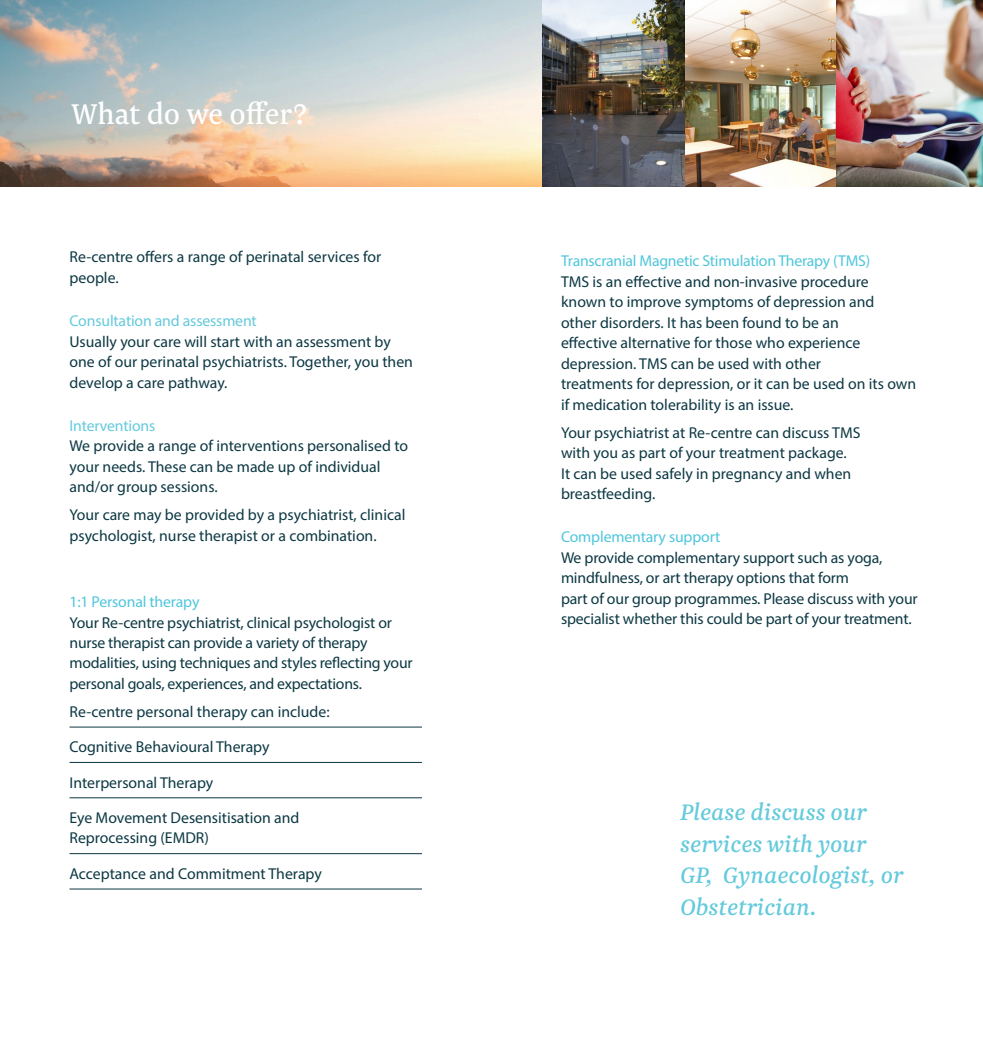
<style>
.page{position:relative;width:983px;height:1042px;background:#fff}
.page>*{position:absolute;margin:0;border:0;box-sizing:border-box;transform-origin:0 0}
.t1{font:33.43px "Newzald";letter-spacing:.005em;color:#fff}
.t2{font:italic 26.25px/31.5px "Newzald";letter-spacing:.005em;color:#64cadc}
.bodycopy{font:15.75px/20.5px "Myriad Pro";color:#0c3843}
.Subheading__Bold__bl{font:15.75px "Myriad Pro";letter-spacing:-.015em;color:#4fc6db}
.Subheading__Bold__bl-2{font:15.75px "Myriad Pro";letter-spacing:-.01em;color:#64cadc}
</style>
<div class="page">
<img style="left:0;top:0;width:542px;height:187px">
<hr style="left:69px;top:727px;width:353px;height:1px;background:#0c3843">
<hr style="left:69px;top:762px;width:353px;height:1px;background:#0c3843">
<hr style="left:69px;top:797px;width:353px;height:1px;background:#0c3843">
<hr style="left:69px;top:853px;width:353px;height:1px;background:#0c3843">
<hr style="left:69px;top:888px;width:353px;height:1px;background:#0c3843">
<img style="left:542px;top:0;width:143px;height:187px">
<img style="left:685px;top:0;width:151px;height:187px">
<img style="left:836px;top:0;width:146px;height:187px">
<p class="t1" style="left:71px;top:94px;width:237px">What do we offer?</p>
<p class="bodycopy" style="left:69px;top:247px;width:313px">Re-centre offers a range of perinatal services for people.</p>
<p class="Subheading__Bold__bl-2" style="left:69px;top:311px;width:189px">Consultation and assessment</p>
<p class="bodycopy" style="left:69px;top:331px;width:345px">Usually your care will start with an assessment by one of our perinatal psychiatrists. Together, you then develop a care pathway.</p>
<p class="Subheading__Bold__bl-2" style="left:69px;top:416px;width:87px">Interventions</p>
<p class="bodycopy" style="left:69px;top:436px;width:340px">We provide a range of interventions personalised to your needs. These can be made up of individual and/or group sessions.</p>
<p class="bodycopy" style="left:69px;top:504px;width:337px">Your care may be provided by a psychiatrist, clinical psychologist, nurse therapist or a combination.</p>
<p class="Subheading__Bold__bl" style="left:69px;top:592px;width:131px">1:1 Personal therapy</p>
<p class="bodycopy" style="left:69px;top:612px;width:344px">Your Re-centre psychiatrist, clinical psychologist or nurse therapist can provide a variety of therapy modalities, using techniques and styles reflecting your personal goals, experiences, and expectations.</p>
<p class="bodycopy" style="left:69px;top:701px;width:261px">Re-centre personal therapy can include:</p>
<p class="bodycopy" style="left:69px;top:736px;width:201px">Cognitive Behavioural Therapy</p>
<p class="bodycopy" style="left:69px;top:772px;width:145px">Interpersonal Therapy</p>
<p class="bodycopy" style="left:69px;top:807px;width:231px">Eye Movement Desensitisation and<br>Reprocessing (EMDR)</p>
<p class="bodycopy" style="left:69px;top:863px;width:254px">Acceptance and Commitment Therapy</p>
<p class="Subheading__Bold__bl" style="left:561px;top:251px;width:310px">Transcranial Magnetic Stimulation Therapy (TMS)</p>
<p class="bodycopy" style="left:561px;top:271px;width:357px">TMS is an effective and non-invasive procedure known to improve symptoms of depression and<br>other disorders. It has been found to be an<br>effective alternative for those who experience depression. TMS can be used with other<br>treatments for depression, or it can be used on its own if medication tolerability is an issue.</p>
<p class="bodycopy" style="left:561px;top:422px;width:301px">Your psychiatrist at Re-centre can discuss TMS with you as part of your treatment package.<br>It can be used safely in pregnancy and when breastfeeding.</p>
<p class="Subheading__Bold__bl" style="left:561px;top:527px;width:161px">Complementary support</p>
<p class="bodycopy" style="left:561px;top:547px;width:358px">We provide complementary support such as yoga, mindfulness, or art therapy options that form<br>part of our group programmes. Please discuss with your specialist whether this could be part of your treatment.</p>
<p class="t2" style="left:680px;top:796px;width:225px">Please discuss our services with your<br>GP, Gynaecologist, or<br>Obstetrician.</p>
</div>
